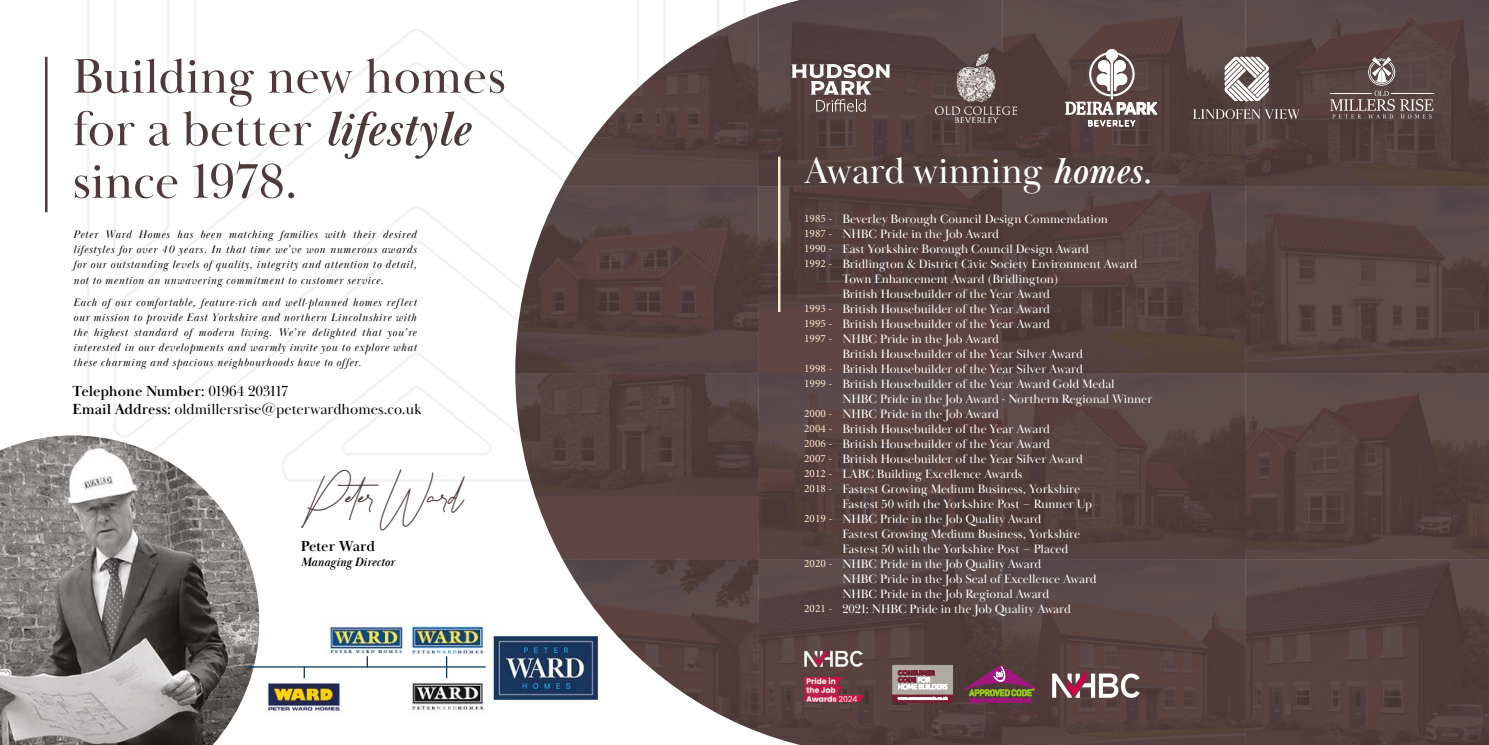
<style>
.page{position:relative;width:1489px;height:745px;background:#fff}
.page>*{position:absolute;margin:0;border:0;box-sizing:border-box;transform-origin:0 0}
.t1{font:50.25px/52.5px "Baskerville Display PT";color:#4e3a3a}
.t2{font:37.5px "Baskerville Display PT";color:#fff}
.t3{font:22.5px "Signaturex Demo";color:#4e3a3a}
.t4{font:15px/18px "Baskerville Display PT";color:#000}
.t5{font:700 15px "Baskerville Display PT";letter-spacing:-.01em;color:#000}
.t6{font:12.5px/15px "Baskerville Display PT";color:#fff}
.t7{font:italic 700 12.5px "Baskerville Display PT";color:#000}
.t8{font:italic 11.25px/15px "Baskerville Display PT";letter-spacing:.06em;color:#000;text-align:justify}
.t9{font:11.25px/15px "Minion Pro";color:#fce8cd;text-align:justify}
.s1{font-weight:700;font-style:italic}
.s2{font-weight:700}
</style>
<div class="page">
<img style="left:259px;top:617px;width:256px;height:98px">
<img style="left:1245px;top:0;width:243px;height:187px">
<div style="left:1245px;top:187px;width:243px;height:186px;background:#574444"></div>
<div style="left:1245px;top:373px;width:243px;height:186px;background:linear-gradient(to right,#574342,#544241)"></div>
<div style="left:1245px;top:559px;width:243px;height:185px;background:linear-gradient(to right,#574343,#513e3e)"></div>
<div style="left:1002px;top:0;width:243px;height:187px;background:linear-gradient(to right,#574242,#574442)"></div>
<div style="left:1002px;top:187px;width:243px;height:186px;background:linear-gradient(to right,#544040,#55423f)"></div>
<div style="left:1002px;top:373px;width:243px;height:186px;background:#564241"></div>
<div style="left:1002px;top:559px;width:243px;height:185px;background:#5a4541"></div>
<img style="left:758px;top:0;width:244px;height:187px">
<div style="left:758px;top:187px;width:244px;height:186px;background:#574241"></div>
<img style="left:758px;top:373px;width:244px;height:186px">
<div style="left:758px;top:559px;width:244px;height:185px;background:linear-gradient(to right,#5a4545,#523f3f)"></div>
<div style="left:515px;top:187px;width:243px;height:186px;background:linear-gradient(to bottom,#574645,#523f3f)"></div>
<svg style="left:531px;top:373px;width:227px;height:186px;background:#644e4d"></svg>
<img style="left:515px;top:559px;width:243px;height:173px">
<hr style="left:45px;top:57px;width:3px;height:155px;background:#4e3a3a">
<hr style="left:778px;top:156px;width:2px;height:156px;background:#fce8cd">
<div style="left:236px;top:655px;width:253px;height:25px;background:#fff"></div>
<svg style="left:87px;top:0;width:660px;height:484px"></svg>
<img style="left:0;top:435px;width:259px;height:309px">
<svg style="left:791px;top:64px;width:99px;height:48px"></svg>
<svg style="left:1088px;top:120px;width:46px;height:6px"></svg>
<svg style="left:1065px;top:49px;width:91px;height:65px"></svg>
<svg style="left:1193px;top:109px;width:106px;height:10px"></svg>
<svg style="left:1223px;top:56px;width:46px;height:46px"></svg>
<hr style="left:1391px;top:93px;width:42px;height:1px;background:#fff">
<svg style="left:1329px;top:57px;width:103px;height:61px;background:#6d5b5b"></svg>
<img style="left:935px;top:53px;width:81px;height:69px">
<hr style="left:248px;top:666px;width:237px;height:1px;background:#00365f">
<svg style="left:303px;top:666px;width:2px;height:11px"></svg>
<svg style="left:366px;top:656px;width:2px;height:11px"></svg>
<svg style="left:446px;top:656px;width:1px;height:21px"></svg>
<img style="left:804px;top:648px;width:58px;height:53px">
<svg style="left:892px;top:693px;width:60px;height:9px"></svg>
<svg style="left:897px;top:696px;width:50px;height:3px"></svg>
<svg style="left:892px;top:665px;width:60px;height:28px"></svg>
<svg style="left:898px;top:670px;width:49px;height:18px"></svg>
<svg style="left:963px;top:665px;width:75px;height:37px"></svg>
<svg style="left:1052px;top:670px;width:87px;height:27px"></svg>
<h1 class="t1" style="left:73px;top:51px;width:435px">Building new homes for a better <span class="s1">lifestyle </span>since 1978.</h1>
<p class="t8" style="left:73px;top:228px;width:345px">Peter Ward Homes has been matching families with their desired lifestyles for over 40 years. In that time we’ve won numerous awards for our outstanding levels of quality, integrity and attention to detail, not to mention an unwavering commitment to customer service.</p>
<p class="t8" style="left:73px;top:295px;width:345px">Each of our comfortable, feature-rich and well-planned homes reflect our mission to provide East Yorkshire and northern Lincolnshire with the highest standard of modern living. We’re delighted that you’re interested in our developments and warmly invite you to explore what these charming and spacious neighbourhoods have to offer.</p>
<p class="t4" style="left:73px;top:382px;width:350px"><span class="s2">Telephone Number:</span> 01964 203117<br><span class="s2">Email Address:</span> oldmillersrise@peterwardhomes.co.uk</p>
<h3 class="t3" style="left:301px;top:483px;width:164px">Peter Ward</h3>
<p class="t5" style="left:301px;top:536px;width:76px">Peter Ward</p>
<p class="t7" style="left:301px;top:554px;width:95px">Managing Director</p>
<h2 class="t2" style="left:804px;top:149px;width:349px">Award winning <span class="s1">homes.</span></h2>
<p class="t6" style="left:842px;top:211px;width:311px">Beverley Borough Council Design Commendation<br>NHBC Pride in the Job Award<br>East Yorkshire Borough Council Design Award Bridlington &amp; District Civic Society Environment Award Town Enhancement Award (Bridlington)<br>British Housebuilder of the Year Award<br>British Housebuilder of the Year Award<br>British Housebuilder of the Year Award<br>NHBC Pride in the Job Award<br>British Housebuilder of the Year Silver Award<br>British Housebuilder of the Year Silver Award<br>British Housebuilder of the Year Award Gold Medal NHBC Pride in the Job Award - Northern Regional Winner NHBC Pride in the Job Award<br>British Housebuilder of the Year Award<br>British Housebuilder of the Year Award<br>British Housebuilder of the Year Silver Award<br>LABC Building Excellence Awards<br>Fastest Growing Medium Business, Yorkshire<br>Fastest 50 with the Yorkshire Post – Runner Up<br>NHBC Pride in the Job Quality Award<br>Fastest Growing Medium Business, Yorkshire<br>Fastest 50 with the Yorkshire Post – Placed<br>NHBC Pride in the Job Quality Award<br>NHBC Pride in the Job Seal of Excellence Award<br>NHBC Pride in the Job Regional Award<br>2021: NHBC Pride in the Job Quality Award</p>
<p class="t9" style="left:804px;top:211px;width:30px">1985 - 1987 - 1990 - 1992 -</p>
<p class="t9" style="left:804px;top:300px;width:30px">1993 - 1995 - 1997 -</p>
<p class="t9" style="left:804px;top:360px;width:30px">1998 -<br>1999 -</p>
<p class="t9" style="left:804px;top:405px;width:30px">2000 - 2004 - 2006 - 2007 - 2012 - 2018 -</p>
<p class="t9" style="left:804px;top:510px;width:30px">2019 -</p>
<p class="t9" style="left:804px;top:555px;width:30px">2020 -</p>
<p class="t9" style="left:804px;top:600px;width:30px">2021 -</p>
</div>
